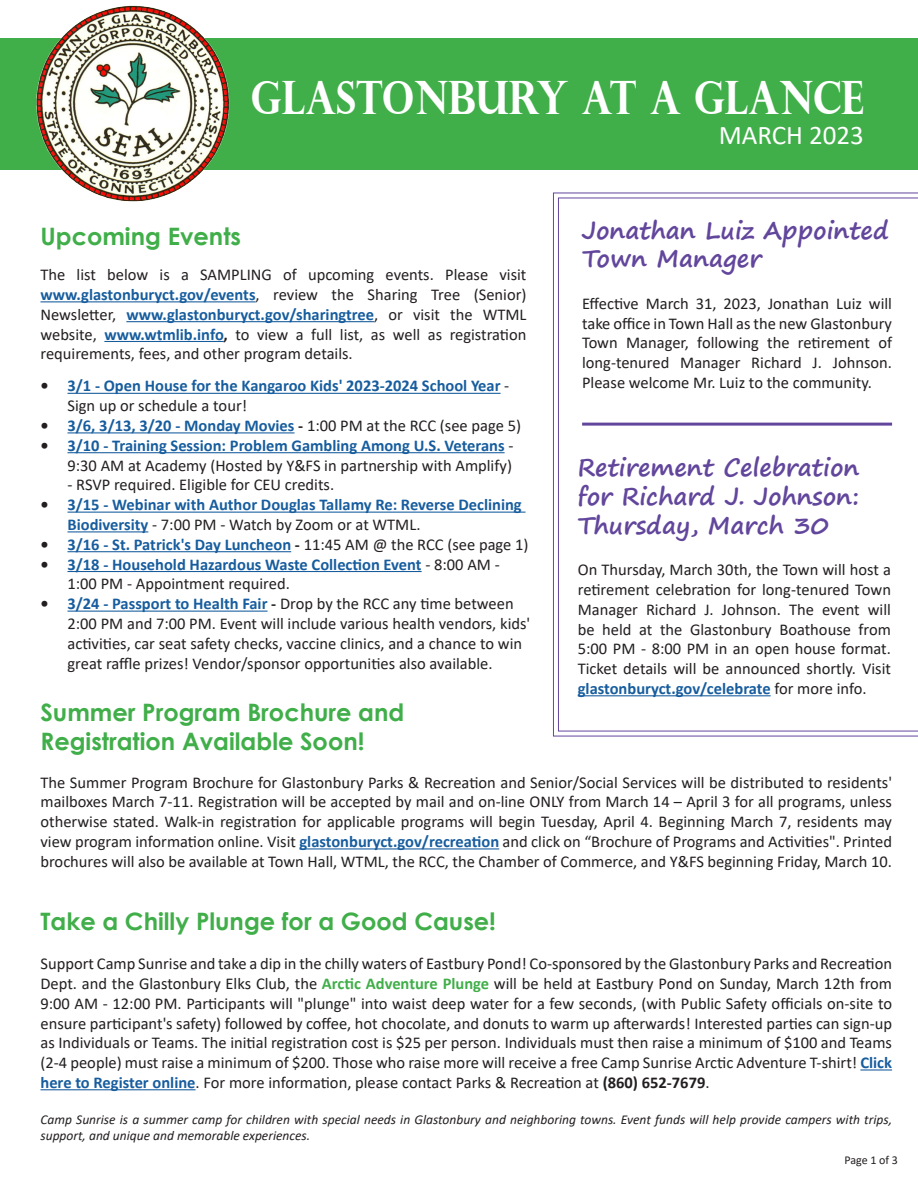
<style>
.page{position:relative;width:918px;height:1188px;background:#fff}
.page>*{position:absolute;margin:0;border:0;box-sizing:border-box;transform-origin:0 0}
.t1{font:700 46.05px "Perpetua Titling";color:#fff;scale:.85 1}
.t2{font:27px "Calibri";color:#fff}
.t3{font:700 24px "Century Gothic";color:#40ae49}
.t4{font:700 24px/28.8px "Segoe Print";color:#62469c;text-align:justify}
.t5{font:16.5px/19.8px "Calibri";color:#231f20;text-align:justify}
.t6{font:700 16.5px/19.8px "Calibri";color:#175d9e}
.t7{font:italic 13.5px/16.2px "Calibri";color:#231f20}
.t8{font:12px "Calibri";letter-spacing:-.005em;color:#231f20}
.s1{font-weight:700;color:#175d9e}
.s2{font-weight:700}
.s3{color:#231f20}
.s4{font-weight:400;color:#231f20}
.s5{font-weight:700;color:#40ae49}
</style>
<div class="page">
<svg style="left:553px;top:192px;width:365px;height:545px"></svg>
<svg style="left:558px;top:197px;width:360px;height:535px"></svg>
<div style="left:0;top:38px;width:918px;height:131px;background:#40ae49"></div>
<img style="left:33px;top:5px;width:199px;height:197px">
<hr style="left:68px;top:393px;width:433px;height:1px;background:#175d9e">
<hr style="left:68px;top:432px;width:227px;height:1px;background:#175d9e">
<hr style="left:68px;top:452px;width:437px;height:1px;background:#175d9e">
<hr style="left:68px;top:512px;width:458px;height:1px;background:#175d9e">
<hr style="left:68px;top:531px;width:80px;height:1px;background:#175d9e">
<hr style="left:68px;top:551px;width:223px;height:1px;background:#175d9e">
<hr style="left:68px;top:571px;width:354px;height:1px;background:#175d9e">
<hr style="left:68px;top:611px;width:200px;height:1px;background:#175d9e">
<hr style="left:40px;top:301px;width:216px;height:1px;background:#175d9e">
<hr style="left:126px;top:321px;width:248px;height:1px;background:#175d9e">
<hr style="left:104px;top:341px;width:120px;height:1px;background:#175d9e">
<hr style="left:860px;top:1069px;width:32px;height:2px;background:#175d9e">
<hr style="left:40px;top:1089px;width:156px;height:1px;background:#175d9e">
<hr style="left:578px;top:695px;width:193px;height:1px;background:#175d9e">
<hr style="left:582px;top:423px;width:310px;height:3px;background:#62469c">
<hr style="left:299px;top:848px;width:200px;height:1px;background:#175d9e">
<p class="t1" style="left:251px;top:69px;width:723px">GLASTONBURY AT A GLANCE</p>
<p class="t2" style="left:719px;top:117px;width:147px">MARCH 2023</p>
<p class="t3" style="left:40px;top:218px;width:202px">Upcoming Events</p>
<p class="t5" style="left:40px;top:264px;width:487px">The list below is a SAMPLING of upcoming events. Please visit <span class="s1">www.glastonburyct.gov/events</span>, review the Sharing Tree (Senior)<br>Newsletter, <span class="s1">www.glastonburyct.gov/sharingtree</span>, or visit the WTML website, <span class="s1">www.wtmlib.info</span><span class="s2">,</span> to view a full list, as well as registration requirements, fees, and other program details.</p>
<p class="t6" style="left:68px;top:376px;width:443px;text-indent:-27px"><span class="s3">•</span> 3/1 - Open House for the Kangaroo Kids' 2023-2024 School Year <span class="s4">-<br>Sign up or schedule a tour!</span></p>
<p class="t6" style="left:40px;top:415px;width:482px"><span class="s3">•</span> 3/6, 3/13, 3/20 - Monday Movies <span class="s3">-</span> <span class="s4">1:00 PM at the RCC (see page 5)</span></p>
<p class="t5" style="left:40px;top:435px;width:474px;text-align:right"><span class="s2">•</span> <span class="s1">3/10 - Training Session: Problem Gambling Among U.S. Veterans</span> -<br>9:30 AM at Academy (Hosted by Y&amp;FS in partnership with Amplify)</p>
<p class="t5" style="left:68px;top:475px;width:268px">- RSVP required. Eligible for CEU credits.</p>
<p class="t6" style="left:68px;top:495px;width:456px;text-indent:-27px"><span class="s3">•</span> 3/15 - Webinar with Author Douglas Tallamy Re: Reverse Declining<br>Biodiversity <span class="s4">- 7:00 PM - Watch by Zoom or at WTML.</span></p>
<p class="t6" style="left:40px;top:534px;width:490px"><span class="s3">•</span> 3/16 - St. Patrick's Day Luncheon <span class="s3">-</span> <span class="s4">11:45 AM @ the RCC (see page 1)</span></p>
<p class="t6" style="left:68px;top:554px;width:434px;text-indent:-27px"><span class="s3">•</span> 3/18 - Household Hazardous Waste Collection Event <span class="s4">- 8:00 AM -<br>1:00 PM - Appointment required.</span></p>
<p class="t5" style="left:68px;top:593px;width:464px;text-align:left;text-indent:-27px"><span class="s2">•</span> <span class="s1">3/24 - Passport to Health Fair</span> <span class="s2">-</span> Drop by the RCC any time between 2:00 PM and 7:00 PM. Event will include various health vendors, kids' activities, car seat safety checks, vaccine clinics, and a chance to win great raffle prizes! Vendor/sponsor opportunities also available.</p>
<p class="t4" style="left:582px;top:215px;width:308px">Jonathan Luiz Appointed<br>Town Manager</p>
<p class="t5" style="left:582px;top:293px;width:311px">Effective March 31, 2023, Jonathan Luiz will take office in Town Hall as the new Glastonbury Town Manager, following the retirement of long-tenured Manager Richard J. Johnson.<br>Please welcome Mr. Luiz to the community.</p>
<p class="t4" style="left:578px;top:452px;width:283px">Retirement Celebration for Richard J. Johnson:<br>Thursday, March 30</p>
<p class="t5" style="left:578px;top:559px;width:315px">On Thursday, March 30th, the Town will host a retirement celebration for long-tenured Town Manager Richard J. Johnson. The event will be held at the Glastonbury Boathouse from 5:00 PM - 8:00 PM in an open house format.<br>Ticket details will be announced shortly. Visit <span class="s1">glastonburyct.gov/celebrate</span> for more info.</p>
<p class="t3" style="left:40px;top:694px;width:365px">Summer Program Brochure and</p>
<p class="t3" style="left:40px;top:723px;width:326px">Registration Available Soon!</p>
<p class="t5" style="left:40px;top:772px;width:853px">The Summer Program Brochure for Glastonbury Parks &amp; Recreation and Senior/Social Services will be distributed to residents' mailboxes March 7-11. Registration will be accepted by mail and on-line ONLY from March 14 – April 3 for all programs, unless otherwise stated. Walk-in registration for applicable programs will begin Tuesday, April 4. Beginning March 7, residents may view program information online. Visit <span class="s1">glastonburyct.gov/recreation</span> and click on “Brochure of Programs and Activities". Printed brochures will also be available at Town Hall, WTML, the RCC, the Chamber of Commerce, and Y&amp;FS beginning Friday, March 10.</p>
<p class="t3" style="left:40px;top:903px;width:457px">Take a Chilly Plunge for a Good Cause!</p>
<p class="t5" style="left:40px;top:953px;width:853px">Support Camp Sunrise and take a dip in the chilly waters of Eastbury Pond! Co-sponsored by the Glastonbury Parks and Recreation Dept. and the Glastonbury Elks Club, the <span class="s5">Arctic Adventure Plunge</span> will be held at Eastbury Pond on Sunday, March 12th from 9:00 AM - 12:00 PM. Participants will "plunge" into waist deep water for a few seconds, (with Public Safety officials on-site to ensure participant's safety) followed by coffee, hot chocolate, and donuts to warm up afterwards! Interested parties can sign-up as Individuals or Teams. The initial registration cost is $25 per person. Individuals must then raise a minimum of $100 and Teams (2-4 people) must raise a minimum of $200. Those who raise more will receive a free Camp Sunrise Arctic Adventure T-shirt! <span class="s1">Click here to Register online</span>. For more information, please contact Parks &amp; Recreation at <span class="s2">(860) 652-7679</span>.</p>
<p class="t7" style="left:40px;top:1111px;width:853px">Camp Sunrise is a summer camp for children with special needs in Glastonbury and neighboring towns. Event funds will help provide campers with trips, support, and unique and memorable experiences.</p>
<p class="t8" style="left:845px;top:1151px;width:55px">Page 1 of 3</p>
</div>
